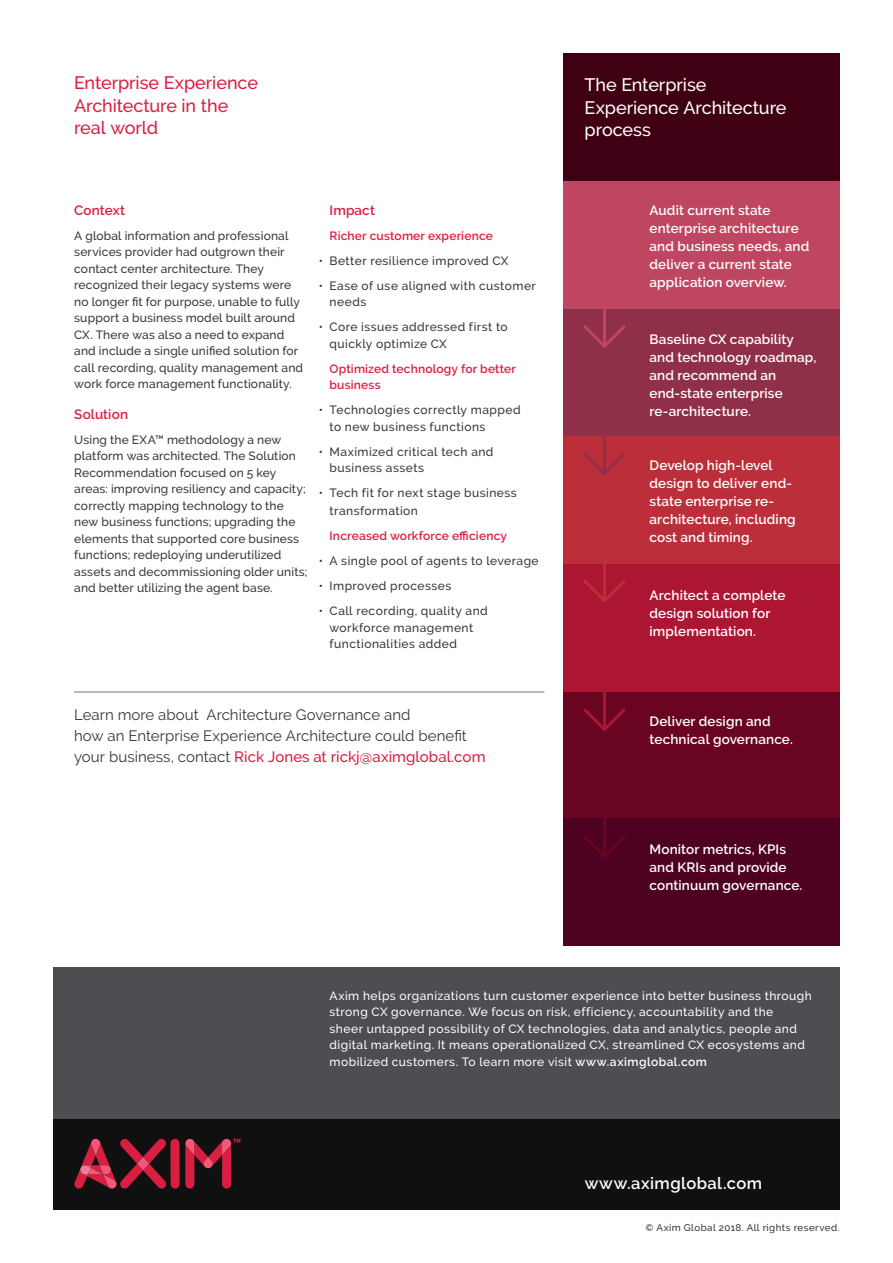
<style>
.page{position:relative;width:893px;height:1263px;background:#fff}
.page>*{position:absolute;margin:0;border:0;box-sizing:border-box;transform-origin:0 0}
.SECTION_INTRO{font:500 18px/22.5px "Raleway";letter-spacing:-.005em;color:#da1e42}
.SECTION_INTRO-2{font:500 18px/22.5px "Raleway";letter-spacing:-.005em;color:#fff}
.t1{font:600 16.5px "Raleway";letter-spacing:.025em;color:#fff}
.SECTION_INTRO-3{font:15px/21px "Raleway";letter-spacing:.005em;color:#353638}
.SECTION_INTRO-4{font:600 13.5px/18px "Raleway";letter-spacing:.01em;color:#fff}
.SECTION_INTRO-5{font:600 13.5px "Raleway";letter-spacing:.01em;color:#da1e42}
.SECTION_INTRO-6{font:500 12px/16.5px "Raleway";letter-spacing:.015em;color:#353638}
.BODY_COPY{font:500 12px/16.5px "Raleway";letter-spacing:.04em;color:#353638}
.SECTION_INTRO-7{font:500 12px/16.5px "Raleway";letter-spacing:.04em;color:#fff}
.SECTION_INTRO-8{font:600 12px/16.5px "Raleway";letter-spacing:.015em;color:#da1e42}
.t2{font:500 9.75px "Raleway";letter-spacing:.045em;color:#353638}
.s1{font-weight:500;color:#da1e42}
.s2{font-weight:600}
</style>
<div class="page">
<div style="left:564px;top:692px;width:276px;height:127px;background:#690520"></div>
<div style="left:564px;top:818px;width:276px;height:128px;background:#4f0121"></div>
<div style="left:564px;top:564px;width:276px;height:128px;background:#ac1633"></div>
<div style="left:564px;top:436px;width:276px;height:128px;background:#bc2f3a"></div>
<div style="left:564px;top:308px;width:276px;height:128px;background:#903048"></div>
<div style="left:564px;top:181px;width:276px;height:127px;background:#be4660"></div>
<div style="left:564px;top:53px;width:276px;height:128px;background:#3f0014"></div>
<div style="left:53px;top:967px;width:787px;height:243px;background:#4d4e51"></div>
<div style="left:53px;top:1119px;width:787px;height:91px;background:#101011"></div>
<div style="left:170px;top:1139px;width:10px;height:49px;background:#da1e42;border-radius:5px"></div>
<svg style="left:74px;top:1138px;width:92px;height:50px"></svg>
<svg style="left:185px;top:1139px;width:55px;height:49px"></svg>
<hr style="left:74px;top:692px;width:470px;height:1px;background:#727477">
<svg style="left:583px;top:325px;width:43px;height:23px"></svg>
<hr style="left:603px;top:309px;width:3px;height:37px;background:#be4660">
<svg style="left:583px;top:453px;width:43px;height:23px"></svg>
<hr style="left:603px;top:436px;width:3px;height:38px;background:#903048">
<svg style="left:584px;top:580px;width:42px;height:22px"></svg>
<hr style="left:603px;top:563px;width:3px;height:38px;background:#bc2f3a">
<svg style="left:583px;top:708px;width:43px;height:23px"></svg>
<hr style="left:603px;top:692px;width:3px;height:37px;background:#ac1633">
<svg style="left:584px;top:835px;width:41px;height:23px"></svg>
<hr style="left:603px;top:819px;width:3px;height:37px;background:#690520">
<p class="SECTION_INTRO" style="left:74px;top:72px;width:185px">Enterprise Experience<br>Architecture in the real world</p>
<p class="SECTION_INTRO-5" style="left:74px;top:202px;width:52px">Context</p>
<p class="SECTION_INTRO-6" style="left:74px;top:227px;width:230px">A global information and professional services provider had outgrown their contact center architecture. They recognized their legacy systems were no longer fit for purpose, unable to fully support a business model built around CX. There was also a need to expand and include a single unified solution for call recording, quality management and work force management functionality.</p>
<p class="SECTION_INTRO-5" style="left:74px;top:406px;width:55px">Solution</p>
<p class="SECTION_INTRO-6" style="left:74px;top:431px;width:235px">Using the EXA™ methodology a new platform was architected. The Solution Recommendation focused on 5 key areas: improving resiliency and capacity; correctly mapping technology to the new business functions; upgrading the elements that supported core business functions; redeploying underutilized assets and decommissioning older units; and better utilizing the agent base.</p>
<p class="SECTION_INTRO-5" style="left:330px;top:202px;width:47px">Impact</p>
<p class="SECTION_INTRO-8" style="left:330px;top:227px;width:165px">Richer customer experience</p>
<p class="BODY_COPY" style="left:319px;top:252px;width:195px">• Better resilience improved CX  </p>
<p class="BODY_COPY" style="left:330px;top:277px;width:208px;text-indent:-11px">• Ease of use aligned with customer needs  </p>
<p class="BODY_COPY" style="left:330px;top:319px;width:180px;text-indent:-11px">• Core issues addressed first to quickly optimize CX</p>
<p class="SECTION_INTRO-8" style="left:330px;top:360px;width:188px">Optimized technology for better business</p>
<p class="BODY_COPY" style="left:330px;top:402px;width:193px;text-indent:-11px">• Technologies correctly mapped to new business functions  </p>
<p class="BODY_COPY" style="left:330px;top:443px;width:165px;text-indent:-11px">• Maximized critical tech and business assets  </p>
<p class="BODY_COPY" style="left:330px;top:484px;width:189px;line-height:18px;text-indent:-11px">• Tech fit for next stage business transformation</p>
<p class="SECTION_INTRO-8" style="left:330px;top:528px;width:179px">Increased workforce efficiency</p>
<p class="BODY_COPY" style="left:319px;top:553px;width:221px">• A single pool of agents to leverage</p>
<p class="BODY_COPY" style="left:319px;top:578px;width:134px">• Improved processes</p>
<p class="BODY_COPY" style="left:330px;top:603px;width:160px;text-indent:-11px">• Call recording, quality and workforce management functionalities added</p>
<p class="SECTION_INTRO-3" style="left:74px;top:704px;width:413px">Learn more about Architecture Governance and<br>how an Enterprise Experience Architecture could benefit your business, contact <span class="s1">Rick Jones at rickj@aximglobal.com</span></p>
<p class="SECTION_INTRO-2" style="left:585px;top:74px;width:203px">The Enterprise<br>Experience Architecture process</p>
<p class="SECTION_INTRO-4" style="left:649px;top:202px;width:161px">Audit current state enterprise architecture and business needs, and deliver a current state application overview.</p>
<p class="SECTION_INTRO-4" style="left:649px;top:330px;width:168px">Baseline CX capability and technology roadmap, and recommend an end-state enterprise re-architecture.</p>
<p class="SECTION_INTRO-4" style="left:649px;top:456px;width:148px">Develop high-level design to deliver end&shy;state enterprise re&shy;architecture, including cost and timing.</p>
<p class="SECTION_INTRO-4" style="left:649px;top:586px;width:137px">Architect a complete design solution for implementation.</p>
<p class="SECTION_INTRO-4" style="left:649px;top:712px;width:145px">Deliver design and technical governance.</p>
<p class="SECTION_INTRO-4" style="left:649px;top:841px;width:154px">Monitor metrics, KPIs and KRIs and provide continuum governance.</p>
<p class="SECTION_INTRO-7" style="left:330px;top:987px;width:484px">Axim helps organizations turn customer experience into better business through strong CX governance. We focus on risk, efficiency, accountability and the<br>sheer untapped possibility of CX technologies, data and analytics, people and digital marketing. It means operationalized CX, streamlined CX ecosystems and mobilized customers. To learn more visit <span class="s2">www.aximglobal.com</span></p>
<p class="t1" style="left:585px;top:1173px;width:179px">www.aximglobal.com</p>
<p class="t2" style="left:645px;top:1222px;width:196px">© Axim Global 2018. All rights reserved.</p>
</div>
